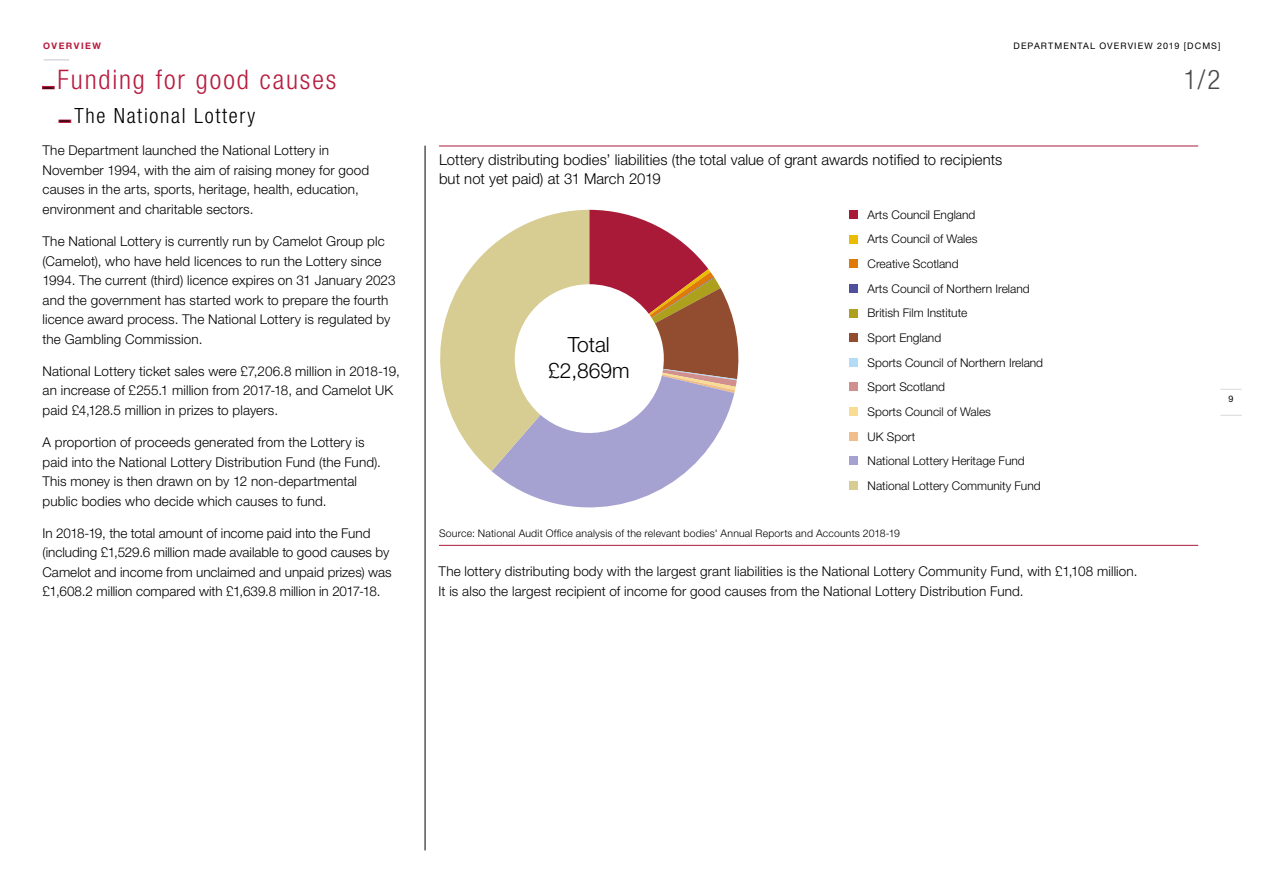
<style>
.page{position:relative;width:1263px;height:893px;background:#fff}
.page>*{position:absolute;margin:0;border:0;box-sizing:border-box;transform-origin:0 0}
.DO_heading_2_2019{font:300 condensed 27px "Helvetica Neue LT Std";letter-spacing:.07em;color:#b71c3e}
.t1{font:300 condensed 27px "Helvetica Neue LT Std";color:#494948}
.DO_heading_3_2019{font:300 condensed 21px "Helvetica Neue LT Std";letter-spacing:.08em;color:#000}
.t2{font:300 21px/25.2px "Helvetica Neue LT Std";color:#000;text-align:center}
.t3{font:300 15px/19.5px "Helvetica Neue LT Std";color:#000}
.DO_body_text_2019{font:300 13.5px/19.5px "Helvetica Neue LT Std";letter-spacing:.01em;color:#000}
.t4{font:300 12px/24.6px "Helvetica Neue LT Std";color:#000}
.t5{font:300 10.5px "Helvetica Neue LT Std";letter-spacing:.02em;color:#000}
.t6{font:9px "Helvetica Neue LT Std";letter-spacing:.12em;color:#000}
.t7{font:700 9px "Helvetica Neue LT Std";letter-spacing:.16em;color:#b71c3e}
.s1{color:#b71c3e}
</style>
<div class="page">
<svg style="left:1220px;top:389px;width:22px;height:1px"></svg>
<svg style="left:1220px;top:415px;width:22px;height:1px"></svg>
<hr style="left:44px;top:59px;width:25px;height:2px;background:#d9d8df">
<hr style="left:425px;top:146px;width:1px;height:704px;background:#000">
<hr style="left:439px;top:146px;width:759px;height:1px;background:#a91a39">
<hr style="left:439px;top:545px;width:759px;height:1px;background:#a91a39">
<svg style="left:440px;top:210px;width:299px;height:298px"></svg>
<div style="left:850px;top:210px;width:8px;height:9px;background:#a91a39"></div>
<div style="left:850px;top:235px;width:8px;height:8px;background:#ebbc00"></div>
<div style="left:850px;top:260px;width:8px;height:8px;background:#df7908"></div>
<div style="left:850px;top:284px;width:8px;height:9px;background:#504f9d"></div>
<div style="left:850px;top:309px;width:8px;height:8px;background:#aca01c"></div>
<div style="left:850px;top:333px;width:8px;height:9px;background:#924d30"></div>
<div style="left:850px;top:358px;width:8px;height:9px;background:#b4dcf7"></div>
<div style="left:850px;top:383px;width:8px;height:8px;background:#d18f8e"></div>
<div style="left:850px;top:407px;width:8px;height:9px;background:#f7dc91"></div>
<div style="left:850px;top:432px;width:8px;height:8px;background:#f1be8a"></div>
<div style="left:850px;top:457px;width:8px;height:8px;background:#a5a1d0"></div>
<div style="left:850px;top:481px;width:8px;height:9px;background:#d7cd93"></div>
<p class="t7" style="left:43px;top:40px;width:59px">OVERVIEW</p>
<p class="t6" style="left:1013px;top:40px;width:208px">DEPARTMENTAL OVERVIEW 2019 [DCMS]</p>
<h2 class="DO_heading_2_2019" style="left:43px;top:64px;width:295px"><sub>–</sub> Funding for good causes</h2>
<h3 class="DO_heading_3_2019" style="left:60px;top:103px;width:197px"><span class="s1">–</span> The National Lottery</h3>
<p class="DO_body_text_2019" style="left:43px;top:140px;width:328px">The Department launched the National Lottery in November 1994, with the aim of raising money for good causes in the arts, sports, heritage, health, education, environment and charitable sectors.</p>
<p class="DO_body_text_2019" style="left:43px;top:231px;width:354px">The National Lottery is currently run by Camelot Group plc (Camelot), who have held licences to run the Lottery since 1994. The current (third) licence expires on 31 January 2023 and the government has started work to prepare the fourth licence award process. The National Lottery is regulated by the Gambling Commission.</p>
<p class="DO_body_text_2019" style="left:43px;top:361px;width:359px">National Lottery ticket sales were £7,206.8 million in 2018-19, an increase of £255.1 million from 2017-18, and Camelot UK paid £4,128.5 million in prizes to players.</p>
<p class="DO_body_text_2019" style="left:43px;top:432px;width:340px">A proportion of proceeds generated from the Lottery is paid into the National Lottery Distribution Fund (the Fund).<br>This money is then drawn on by 12 non-departmental public bodies who decide which causes to fund.</p>
<p class="DO_body_text_2019" style="left:43px;top:523px;width:351px">In 2018-19, the total amount of income paid into the Fund (including £1,529.6 million made available to good causes by Camelot and income from unclaimed and unpaid prizes) was £1,608.2 million compared with £1,639.8 million in 2017-18.</p>
<p class="t3" style="left:439px;top:149px;width:565px">Lottery distributing bodies’ liabilities (the total value of grant awards notified to recipients but not yet paid) at 31 March 2019</p>
<p class="t4" style="left:867px;top:202px;width:177px">Arts Council England<br>Arts Council of Wales<br>Creative Scotland<br>Arts Council of Northern Ireland<br>British Film Institute<br>Sport England<br>Sports Council of Northern Ireland<br>Sport Scotland<br>Sports Council of Wales<br>UK Sport<br>National Lottery Heritage Fund<br>National Lottery Community Fund</p>
<h2 class="t2" style="left:548px;top:332px;width:83px">Total £2,869m</h2>
<p class="t5" style="left:439px;top:527px;width:462px">Source: National Audit Office analysis of the relevant bodies' Annual Reports and Accounts 2018-19</p>
<p class="DO_body_text_2019" style="left:439px;top:561px;width:700px">The lottery distributing body with the largest grant liabilities is the National Lottery Community Fund, with £1,108 million.<br>It is also the largest recipient of income for good causes from the National Lottery Distribution Fund.</p>
<h1 class="t1" style="left:1184px;top:64px;width:38px">1/2</h1>
<p class="t6" style="left:1228px;top:393px;width:7px">9</p>
</div>
